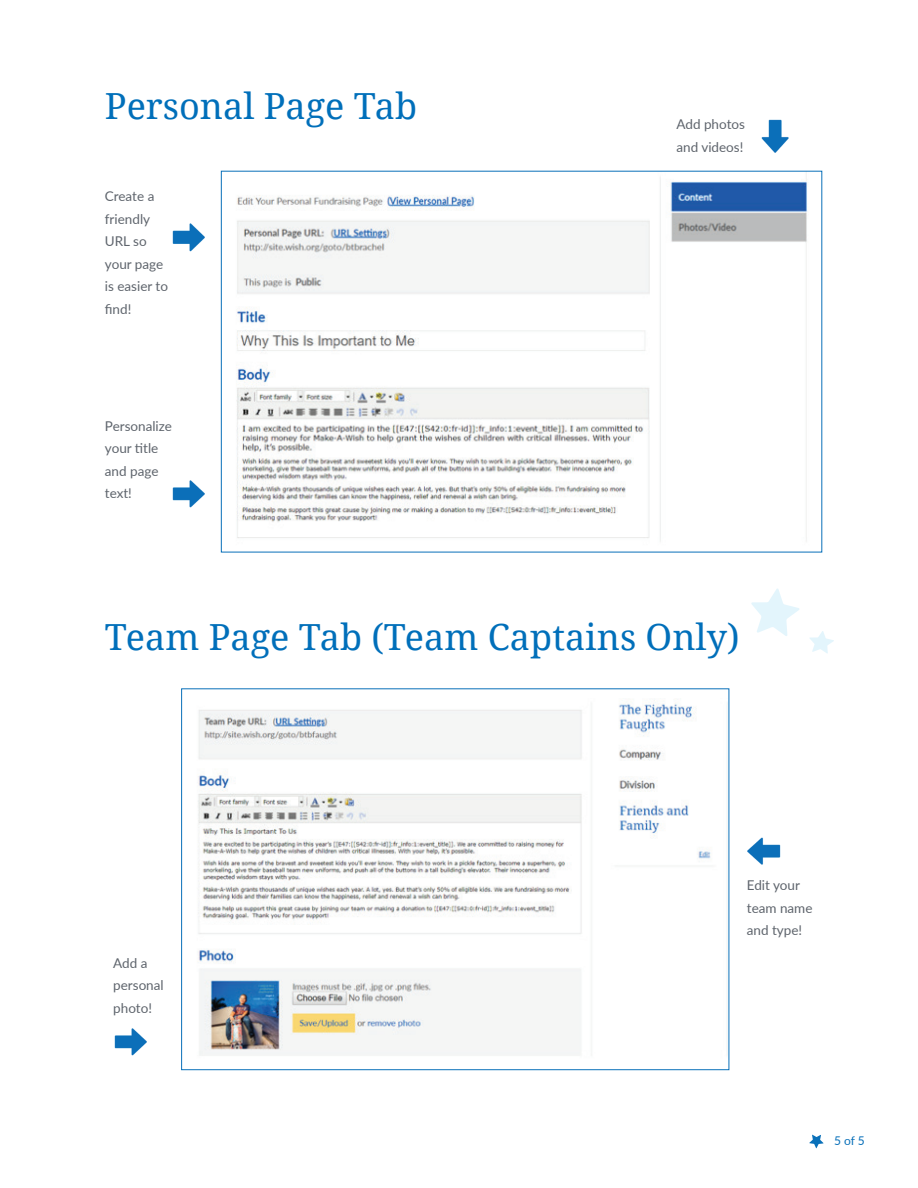
<style>
.page{position:relative;width:918px;height:1188px;background:#fff}
.page>*{position:absolute;margin:0;border:0;box-sizing:border-box;transform-origin:0 0}
.t1{font:36px "Droid Serif";color:#006fba}
.t2{font:13.5px/22.5px "Lato";color:#5e646c}
.t3{font:12px "Lato";color:#0970b9}
</style>
<div class="page">
<svg style="left:809px;top:1135px;width:15px;height:13px"></svg>
<img style="left:172px;top:223px;width:33px;height:29px">
<img style="left:172px;top:480px;width:33px;height:28px">
<img style="left:236px;top:173px;width:573px;height:369px">
<img style="left:198px;top:700px;width:513px;height:356px">
<img style="left:761px;top:119px;width:28px;height:34px">
<img style="left:747px;top:837px;width:34px;height:28px">
<img style="left:114px;top:1028px;width:33px;height:28px">
<svg style="left:751px;top:588px;width:48px;height:48px"></svg>
<svg style="left:810px;top:631px;width:24px;height:22px"></svg>
<h1 class="t1" style="left:105px;top:81px;width:314px">Personal Page Tab</h1>
<p class="t2" style="left:105px;top:185px;width:65px">Create a friendly<br>URL so your page is easier to find!</p>
<p class="t2" style="left:105px;top:414px;width:69px">Personalize your title and page text!</p>
<p class="t2" style="left:676px;top:113px;width:70px">Add photos and videos!</p>
<h1 class="t1" style="left:105px;top:612px;width:636px">Team Page Tab (Team Captains Only)</h1>
<p class="t2" style="left:113px;top:951px;width:52px">Add a personal photo!</p>
<p class="t2" style="left:747px;top:873px;width:67px">Edit your team name and type!</p>
<p class="t3" style="left:834px;top:1132px;width:32px">5 of 5</p>
</div>
